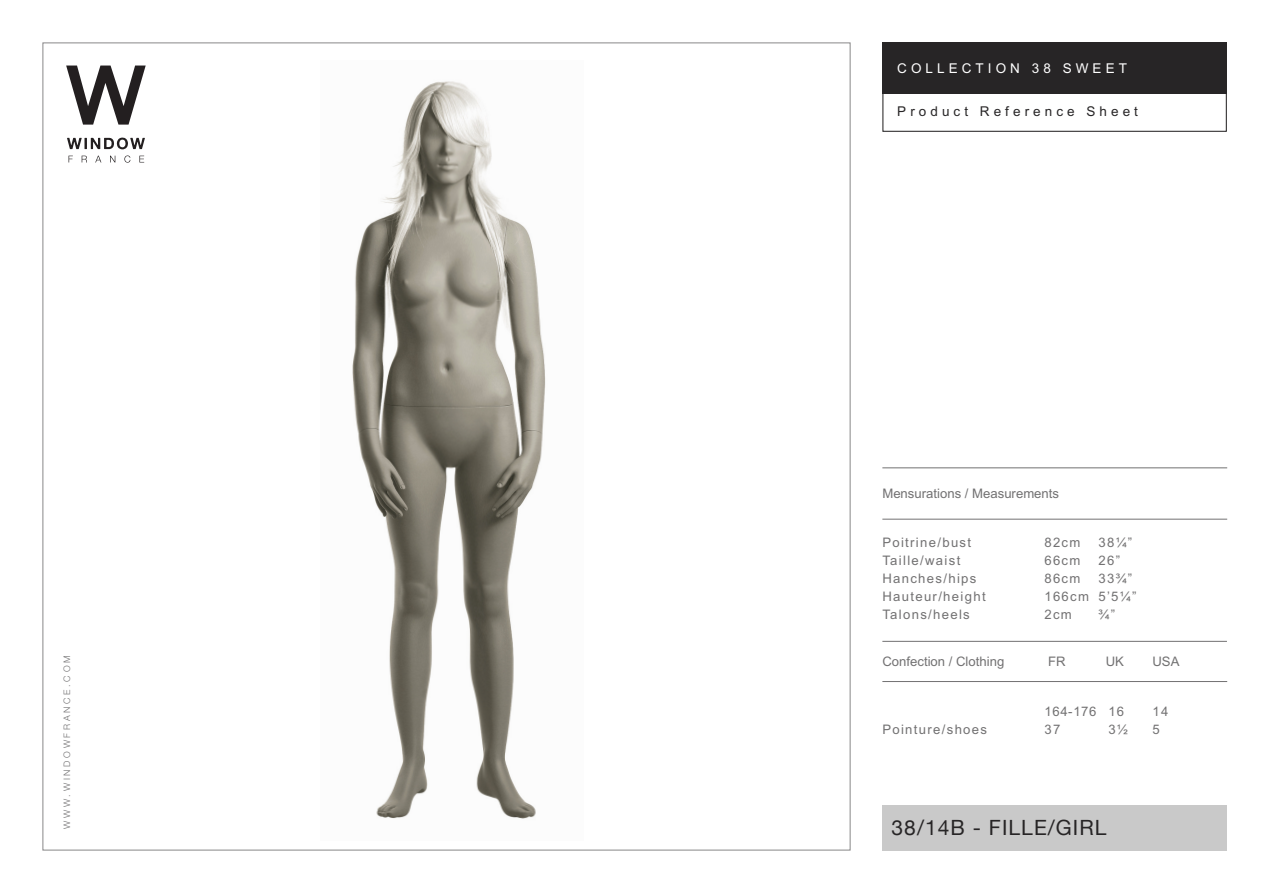
<style>
.page{position:relative;width:1263px;height:893px;background:#fff}
.page>*{position:absolute;margin:0;border:0;box-sizing:border-box;transform-origin:0 0}
.t1{font:21px "Helvetica Neue";letter-spacing:.05em;color:#272526}
.t2{font:13.5px "Arial";letter-spacing:.3em;color:#272526}
.t3{font:13.5px "Arial";letter-spacing:.3em;color:#fff}
.t4{font:13.2px "Arial";letter-spacing:.1em;color:#727172}
.t5{font:13.2px "Arial";color:#727172}
.t6{font:300 9px "Helvetica Neue LT Std";letter-spacing:.3em;color:#727172}
</style>
<div class="page">
<img style="left:352px;top:81px;width:194px;height:738px">
<div style="left:882px;top:43px;width:345px;height:51px;background:#272526"></div>
<div style="left:882px;top:43px;width:345px;height:89px;border:1px solid #272526"></div>
<div style="left:882px;top:805px;width:345px;height:45px;background:#c9c9c9"></div>
<hr style="left:882px;top:519px;width:345px;height:1px;background:#727172">
<hr style="left:882px;top:468px;width:345px;height:1px;background:#727172">
<hr style="left:882px;top:681px;width:345px;height:1px;background:#727172">
<hr style="left:882px;top:641px;width:345px;height:1px;background:#727172">
<svg style="left:66px;top:66px;width:80px;height:59px"></svg>
<svg style="left:69px;top:156px;width:4px;height:6px"></svg>
<svg style="left:82px;top:156px;width:5px;height:6px"></svg>
<svg style="left:95px;top:156px;width:6px;height:6px"></svg>
<svg style="left:110px;top:156px;width:5px;height:6px"></svg>
<svg style="left:124px;top:156px;width:6px;height:7px"></svg>
<svg style="left:139px;top:156px;width:5px;height:6px"></svg>
<svg style="left:67px;top:137px;width:78px;height:12px"></svg>
<p class="t6" style="left:64px;top:828px;width:174px;rotate:-90deg">WWW.WINDOWFRANCE.COM</p>
<p class="t3" style="left:897px;top:61px;width:231px">COLLECTION 38 SWEET</p>
<p class="t2" style="left:897px;top:104px;width:242px">Product Reference Sheet</p>
<p class="t5" style="left:882px;top:485px;width:178px">Mensurations / Measurements</p>
<p class="t4" style="left:882px;top:535px;width:90px">Poitrine/bust</p>
<p class="t4" style="left:1044px;top:535px;width:38px">82cm</p>
<p class="t4" style="left:1098px;top:535px;width:35px">38¼”</p>
<p class="t4" style="left:882px;top:553px;width:79px">Taille/waist</p>
<p class="t4" style="left:1044px;top:553px;width:38px">66cm</p>
<p class="t4" style="left:1098px;top:553px;width:23px">26”</p>
<p class="t4" style="left:882px;top:571px;width:96px">Hanches/hips</p>
<p class="t4" style="left:1044px;top:571px;width:38px">86cm</p>
<p class="t4" style="left:1098px;top:571px;width:35px">33¾”</p>
<p class="t4" style="left:882px;top:589px;width:105px">Hauteur/height</p>
<p class="t4" style="left:1044px;top:589px;width:94px">166cm 5’5¼”</p>
<p class="t4" style="left:882px;top:607px;width:89px">Talons/heels</p>
<p class="t4" style="left:1044px;top:607px;width:29px">2cm</p>
<p class="t4" style="left:1098px;top:607px;width:18px">¾”</p>
<p class="t5" style="left:882px;top:654px;width:123px">Confection / Clothing</p>
<p class="t4" style="left:1048px;top:654px;width:19px">FR</p>
<p class="t4" style="left:1106px;top:654px;width:20px">UK</p>
<p class="t4" style="left:1152px;top:654px;width:29px">USA</p>
<p class="t4" style="left:1044px;top:704px;width:81px">164-176 16</p>
<p class="t4" style="left:1152px;top:704px;width:17px">14</p>
<p class="t4" style="left:882px;top:722px;width:106px">Pointure/shoes</p>
<p class="t4" style="left:1044px;top:722px;width:17px">37</p>
<p class="t4" style="left:1108px;top:722px;width:21px">3½</p>
<p class="t4" style="left:1152px;top:722px;width:9px">5</p>
<h1 class="t1" style="left:891px;top:815px;width:216px">38/14B - FILLE/GIRL</h1>
</div>
